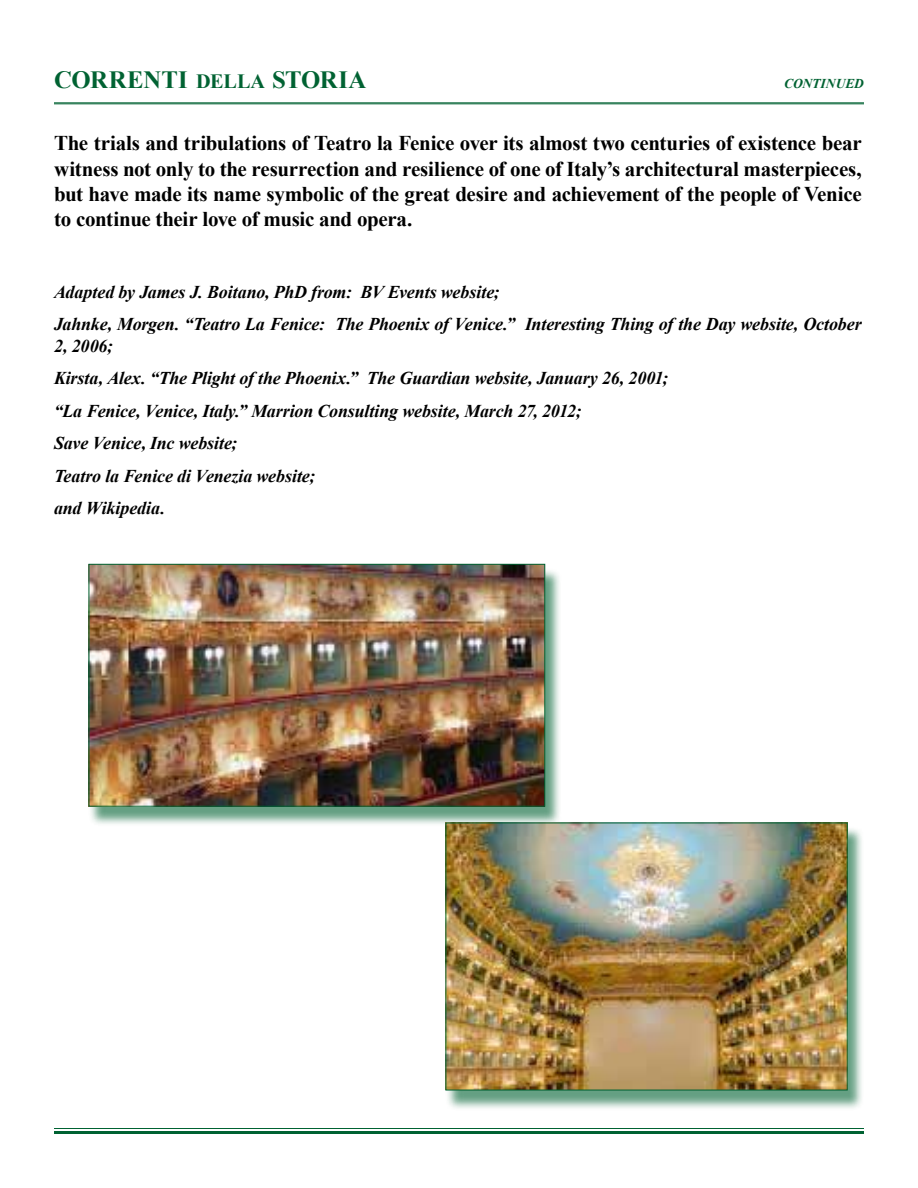
<style>
.page{position:relative;width:918px;height:1188px;background:#fff}
.page>*{position:absolute;margin:0;border:0;box-sizing:border-box;transform-origin:0 0}
.t1{font:700 24.75px "Times New Roman";color:#006232}
.t2{font:700 21px/25.2px "Times New Roman";letter-spacing:-.015em;color:#000;text-align:justify}
.t3{font:italic 700 18px/32.4px "Times New Roman";letter-spacing:-.01em;color:#000}
.t4{font:italic 700 13.5px "Times New Roman";color:#006232}
.s1{font-size:20.25px}
</style>
<div class="page">
<hr style="left:54px;top:103px;width:810px;height:1px;background:#006232">
<hr style="left:54px;top:104px;width:810px;height:1px;background:#006232">
<hr style="left:54px;top:1128px;width:810px;height:1px;background:#006232">
<hr style="left:54px;top:1131px;width:810px;height:3px;background:#006232">
<div style="left:89px;top:568px;width:473px;height:259px;background:#006232;opacity:.61"></div>
<img style="left:91px;top:566px;width:452px;height:239px">
<div style="left:89px;top:564px;width:456px;height:243px;border:1px solid #006232"></div>
<div style="left:446px;top:827px;width:418px;height:284px;background:#006232;opacity:.61"></div>
<img style="left:448px;top:825px;width:398px;height:263px">
<div style="left:446px;top:823px;width:402px;height:267px;border:1px solid #006232"></div>
<h1 class="t1" style="left:54px;top:66px;width:314px">CORRENTI <span class="s1">DELLA</span> STORIA</h1>
<p class="t4" style="left:784px;top:76px;width:81px">CONTINUED</p>
<p class="t2" style="left:54px;top:131px;width:809px">The trials and tribulations of Teatro la Fenice over its almost two centuries of existence bear witness not only to the resurrection and resilience of one of Italy’s architectural masterpieces, but have made its name symbolic of the great desire and achievement of the people of Venice to continue their love of music and opera.</p>
<p class="t3" style="left:54px;top:276px;width:809px">Adapted by James J. Boitano, PhD from: BV Events website;<br>Jahnke, Morgen. “Teatro La Fenice: The Phoenix of Venice.” Interesting Thing of the Day website, October</p>
<p class="t3" style="left:54px;top:330px;width:616px">2, 2006;<br>Kirsta, Alex. “The Plight of the Phoenix.” The Guardian website, January 26, 2001; “La Fenice, Venice, Italy.” Marrion Consulting website, March 27, 2012;<br>Save Venice, Inc website;<br>Teatro la Fenice di Venezia website;<br>and Wikipedia.</p>
</div>
